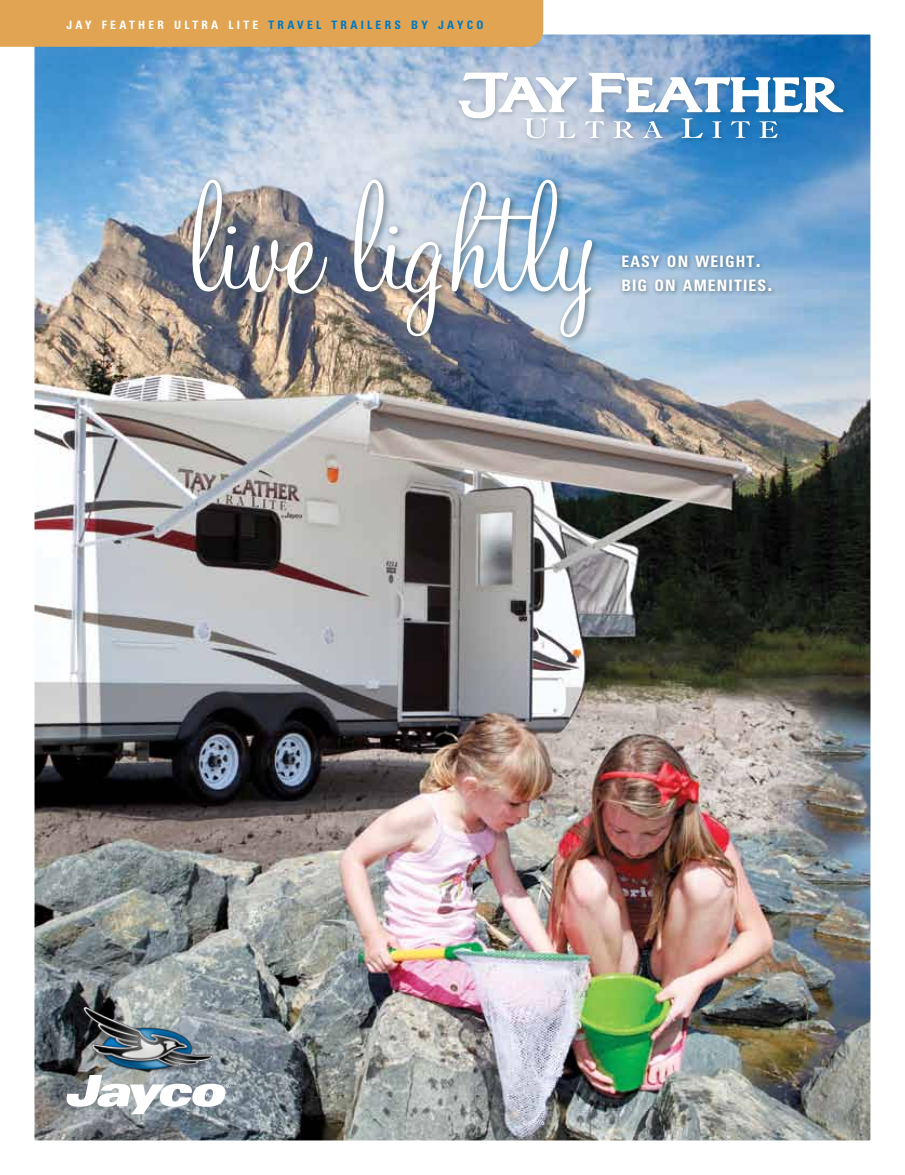
<style>
.page{position:relative;width:905px;height:1175px;background:#fff}
.page>*{position:absolute;margin:0;border:0;box-sizing:border-box;transform-origin:0 0}
.t1{font:172.5px "Monterey BT";color:#fff}
.t2{font:700 condensed 15.75px/24px "Univers";letter-spacing:.07em;color:#fff}
.t3{font:700 condensed 11.55px "Univers";letter-spacing:.285em;color:#0079c1}
.s1{color:#fff}
.s2{font-size:22.5px}
</style>
<div class="page">
<div style="left:11px;top:5px;width:886px;height:1158px;background:#000;opacity:.4"></div>
<div style="left:456px;top:70px;width:393px;height:75px;background:#2a414c;opacity:.3"></div>
<svg style="left:458px;top:73px;width:385px;height:65px"></svg>
<div style="left:188px;top:175px;width:412px;height:170px;background:#2a414c;opacity:.6"></div>
<div style="left:619px;top:252px;width:157px;height:44px;background:#2a414c;opacity:.6"></div>
<img style="left:75px;top:993px;width:141px;height:82px">
<svg style="left:66px;top:1075px;width:164px;height:39px"></svg>
<div style="left:0;top:0;width:543px;height:47px;background:#e0a453"></div>
<p class="t3" style="left:66px;top:18px;width:418px"><span class="s1">JAY FEATHER ULTRA LITE</span> TRAVEL TRAILERS BY JAYCO</p>
<h1 class="t1" style="left:186px;top:138px;width:412px">live lightly</h1>
<h2 class="t2" style="left:621px;top:249px;width:153px">EASY ON WEIGHT<span class="s2">.<br></span>BIG ON AMENITIES<span class="s2">.</span></h2>
</div>
